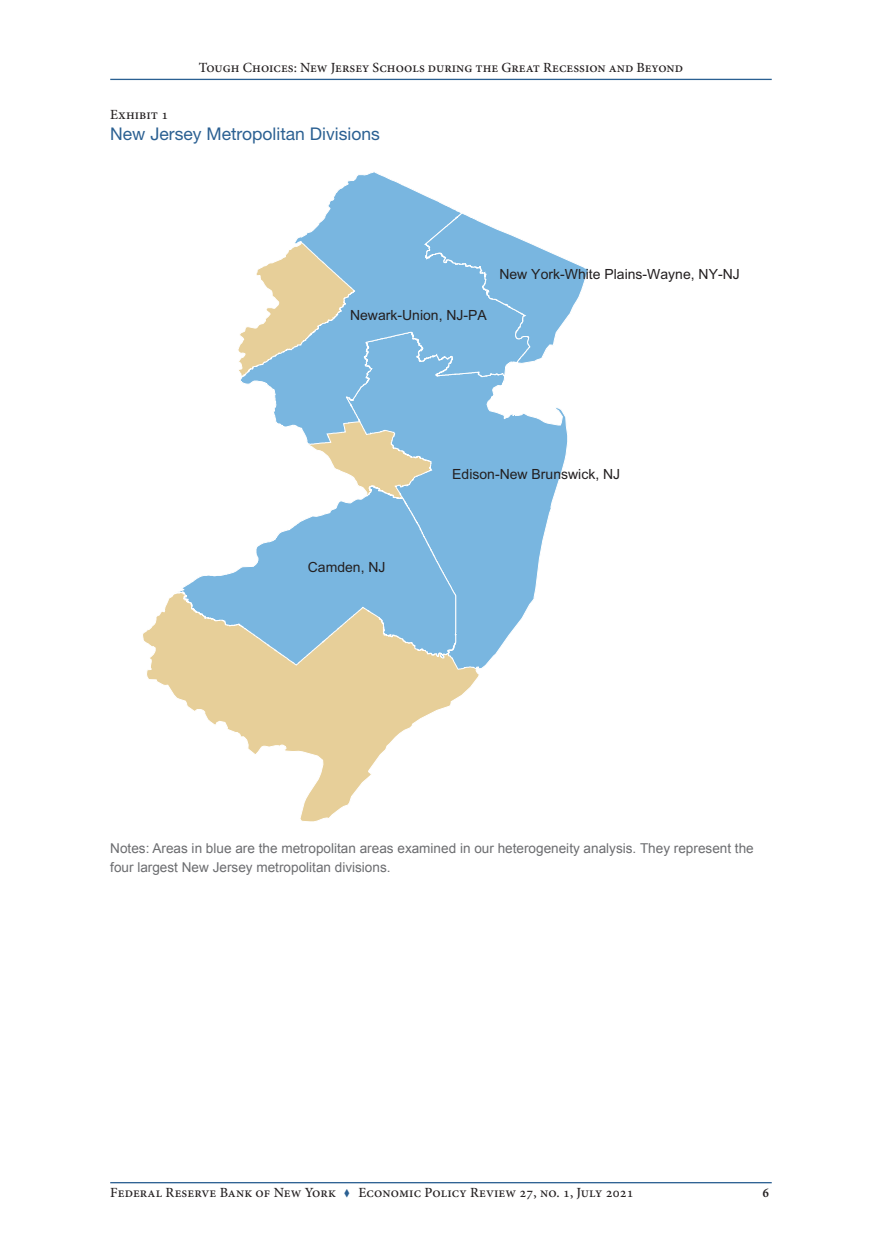
<style>
.page{position:relative;width:882px;height:1260px;background:#fff}
.page>*{position:absolute;margin:0;border:0;box-sizing:border-box;transform-origin:0 0}
.Chart_Table_title{font:17.5px "Helvetica Neue LT Std";color:#2b6092}
.t1{font:500 14px "Minion Pro";color:#231f20}
.t2{font:14px "Arial";color:#231f20}
.t3{font:600 condensed 14px "Minion Pro";color:#231f20}
.Source-Notes{font:13.65px/19.2px "Arial";color:#6c6d70}
.s1{color:#2b6092}
</style>
<div class="page">
<hr style="left:110px;top:1182px;width:662px;height:1px;background:#2b6092">
<hr style="left:110px;top:79px;width:662px;height:1px;background:#2b6092">
<svg style="left:143px;top:349px;width:336px;height:473px"></svg>
<svg style="left:346px;top:408px;width:222px;height:262px"></svg>
<svg style="left:239px;top:172px;width:292px;height:273px"></svg>
<svg style="left:173px;top:485px;width:285px;height:181px"></svg>
<svg style="left:423px;top:212px;width:165px;height:189px"></svg>
<p class="t1" style="left:199px;top:58px;width:486px">Tough Choices: New Jersey Schools during the Great Recession and Beyond</p>
<p class="t1" style="left:110px;top:105px;width:60px">Exhibit 1</p>
<p class="Chart_Table_title" style="left:110px;top:123px;width:271px">New Jersey Metropolitan Divisions</p>
<p class="t2" style="left:350px;top:306px;width:138px">Newark-Union, NJ-PA</p>
<p class="t2" style="left:499px;top:264px;width:242px">New York-White Plains-Wayne, NY-NJ</p>
<p class="t2" style="left:308px;top:557px;width:79px">Camden, NJ</p>
<p class="t2" style="left:452px;top:465px;width:170px">Edison-New Brunswick, NJ</p>
<p class="Source-Notes" style="left:110px;top:838px;width:645px">Notes: Areas in blue are the metropolitan areas examined in our heterogeneity analysis. They represent the four largest New Jersey metropolitan divisions.</p>
<p class="t1" style="left:110px;top:1183px;width:525px">Federal Reserve Bank of New York <span class="s1">▼</span> Economic Policy Review 27, no. 1, July 2021</p>
<p class="t3" style="left:762px;top:1183px;width:8px">6</p>
</div>
